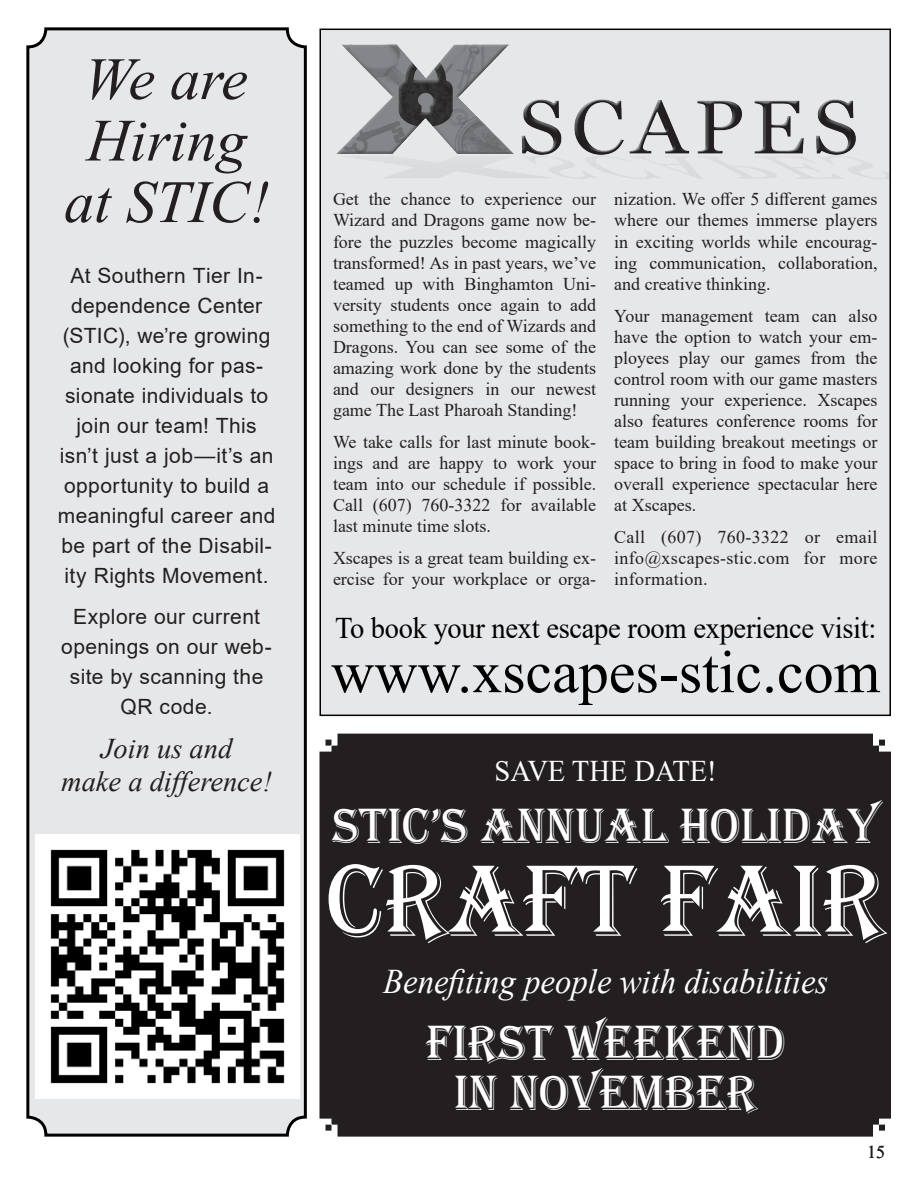
<style>
.page{position:relative;width:918px;height:1188px;background:#fff}
.page>*{position:absolute;margin:0;border:0;box-sizing:border-box;transform-origin:0 0}
.Normal_Paragraph_Style{font:105px "Algerian";color:#fff;scale:.95 1}
.Normal_Paragraph_Style-2{font:60px "Times New Roman";color:#000}
.Big_Title{font:italic 60px/61.5px "Times New Roman";color:#231f20;text-align:center}
.Normal_Paragraph_Style-3{font:51px/49.5px "Algerian";color:#fff;text-align:right;scale:.95 1}
.Normal_Paragraph_Style-4{font:italic 34.5px "Times New Roman";color:#fff;scale:.95 1}
.Normal_Paragraph_Style-5{font:30px "Times New Roman";letter-spacing:-.01em;color:#000;scale:.95 1}
.Normal_Paragraph_Style-6{font:30px "Times New Roman";color:#fff;scale:.95 1}
.Normal_Paragraph_Style-7{font:italic 28.5px/33px "Times New Roman";color:#231f20;text-align:center}
.Normal_Paragraph_Style-8{font:21px/30px "Arial";letter-spacing:.02em;color:#231f20;text-align:center}
.Normal_Paragraph_Style-9{font:18px/21px "Times New Roman";color:#231f20;text-align:justify}
</style>
<div class="page">
<div style="left:28px;top:29px;width:277px;height:1106px;background:#e6e7e9;border-radius:18px"></div>
<div style="left:26px;top:27px;width:281px;height:1110px;border:3px solid #000;border-radius:18px"></div>
<img style="left:35px;top:835px;width:264px;height:264px">
<div style="left:320px;top:29px;width:571px;height:687px;background:#e6e7e9;border:2px solid #000"></div>
<div style="left:320px;top:734px;width:571px;height:403px;background:#231f20"></div>
<img style="left:319px;top:36px;width:571px;height:150px">
<p class="Big_Title" style="left:64px;top:47px;width:207px">We are<br>Hiring at STIC!</p>
<p class="Normal_Paragraph_Style-8" style="left:58px;top:261px;width:219px">At Southern Tier In&shy;dependence Center (STIC), we’re growing and looking for pas&shy;sionate individuals to join our team! This isn’t just a job—it’s an opportunity to build a meaningful career and be part of the Disabil&shy;ity Rights Movement.</p>
<p class="Normal_Paragraph_Style-8" style="left:61px;top:601px;width:212px">Explore our current openings on our web&shy;site by scanning the<br>QR code.</p>
<p class="Normal_Paragraph_Style-7" style="left:61px;top:731px;width:213px">Join us and<br>make a difference!</p>
<p class="Normal_Paragraph_Style-9" style="left:614px;top:188px;width:265px">nization. We offer 5 different games where our themes immerse players in exciting worlds while encourag&shy;ing communication, collaboration, and creative thinking.</p>
<p class="Normal_Paragraph_Style-9" style="left:614px;top:304px;width:265px">Your management team can also have the option to watch your em&shy;ployees play our games from the control room with our game masters running your experience. Xscapes also features conference rooms for team building breakout meetings or space to bring in food to make your overall experience spectacular here at Xscapes.</p>
<p class="Normal_Paragraph_Style-9" style="left:614px;top:526px;width:265px">Call (607) 760-3322 or email info@xscapes-stic.com for more information.</p>
<p class="Normal_Paragraph_Style-5" style="left:335px;top:607px;width:571px">To book your next escape room experience visit:</p>
<p class="Normal_Paragraph_Style-2" style="left:331px;top:630px;width:551px">www.xscapes-stic.com</p>
<p class="Normal_Paragraph_Style-9" style="left:333px;top:188px;width:265px">Get the chance to experience our Wizard and Dragons game now be&shy;fore the puzzles become magically transformed! As in past years, we’ve teamed up with Binghamton Uni&shy;versity students once again to add something to the end of Wizards and Dragons. You can see some of the amazing work done by the students and our designers in our newest game The Last Pharoah Standing!</p>
<p class="Normal_Paragraph_Style-9" style="left:333px;top:431px;width:265px">We take calls for last minute book&shy;ings and are happy to work your team into our schedule if possible.<br>Call (607) 760-3322 for available last minute time slots.</p>
<p class="Normal_Paragraph_Style-9" style="left:333px;top:547px;width:265px">Xscapes is a great team building ex&shy;ercise for your workplace or orga-</p>
<p class="Normal_Paragraph_Style-6" style="left:495px;top:750px;width:235px">SAVE THE DATE!</p>
<p class="Normal_Paragraph_Style-3" style="left:333px;top:802px;width:576px">STIC’S ANNUAL HOLIDAY</p>
<p class="Normal_Paragraph_Style" style="left:326px;top:843px;width:590px">CRAFT FAIR</p>
<p class="Normal_Paragraph_Style-4" style="left:383px;top:957px;width:470px">Benefiting people with disabilities</p>
<p class="Normal_Paragraph_Style-3" style="left:426px;top:1019px;width:56px">FIRST</p>
<p class="Normal_Paragraph_Style-3" style="left:454px;top:1019px;width:321px">WEEKEND<br>IN NOVEMBER</p>
<p class="Normal_Paragraph_Style-9" style="left:867px;top:1141px;width:19px">15</p>
</div>
